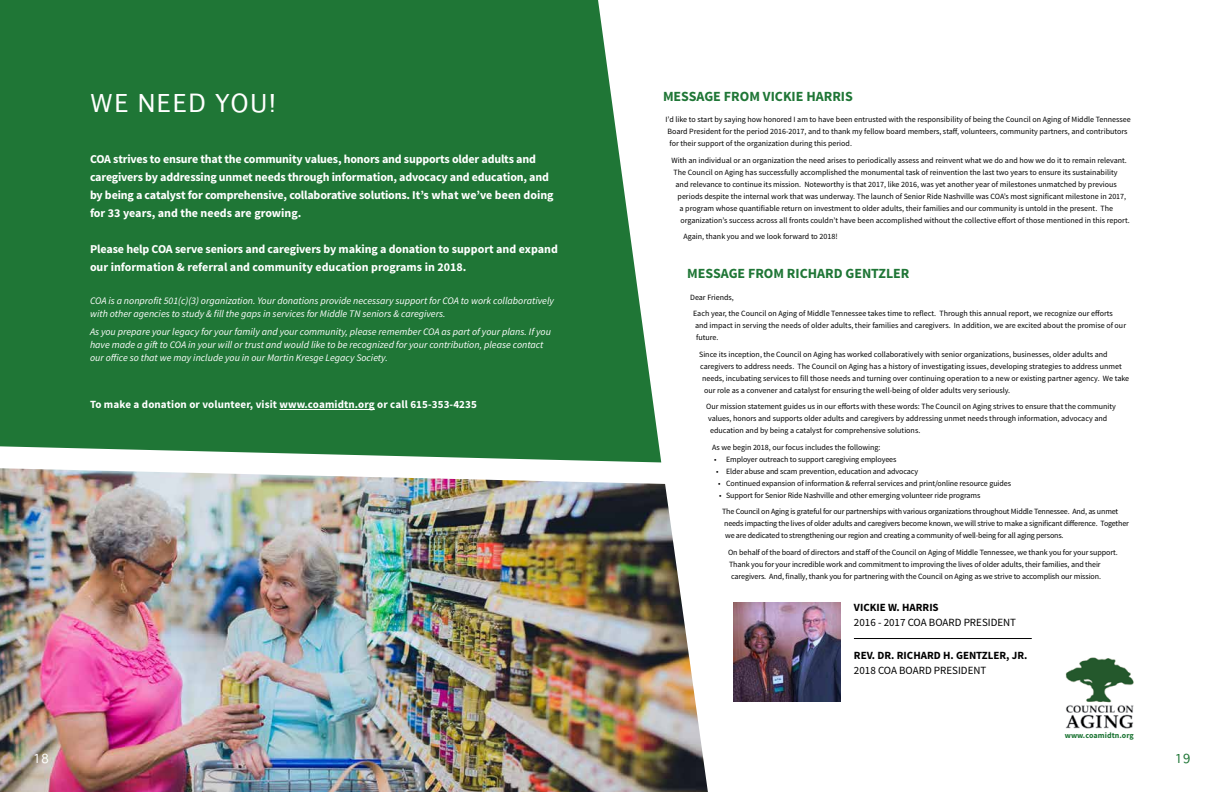
<style>
.page{position:relative;width:1224px;height:792px;background:#fff}
.page>*{position:absolute;margin:0;border:0;box-sizing:border-box;transform-origin:0 0}
.t1{font:24px "Sathu";letter-spacing:.085em;color:#fff}
.t2{font:700 14px "Source Sans Pro";color:#1f7636}
.t3{font:700 12px/18px "Source Sans Pro";letter-spacing:-.015em;color:#fff}
.t4{font:12px "Sathu";color:#1f7636}
.t5{font:12px "Sathu";color:#fff}
.t6{font:700 11px "Source Sans Pro";letter-spacing:.01em;color:#fff}
.t7{font:11px "Source Sans Pro";color:#000}
.t8{font:700 11px "Source Sans Pro";color:#000}
.t9{font:italic 10px/13px "Source Sans Pro";color:#fff}
.t10{font:8px/12px "Source Sans Pro";color:#000}
.t11{font:8px/16.5px "Source Sans Pro";letter-spacing:-.02em;color:#000}
.t12{font:700 8px "Source Sans Pro";letter-spacing:.01em;color:#1f7636}
</style>
<div class="page">
<img style="left:0;top:468px;width:708px;height:324px">
<div style="left:0;top:0;width:661px;height:462px;background:#1f7636"></div>
<hr style="left:280px;top:409px;width:95px;height:1px;background:#fff">
<img style="left:1065px;top:657px;width:69px;height:72px">
<img style="left:734px;top:603px;width:106px;height:98px">
<hr style="left:854px;top:638px;width:178px;height:1px;background:#000">
<h1 class="t1" style="left:90px;top:83px;width:188px">WE NEED YOU!</h1>
<p class="t3" style="left:90px;top:150px;width:465px">COA strives to ensure that the community values, honors and supports older adults and caregivers by addressing unmet needs through information, advocacy and education, and by being a catalyst for comprehensive, collaborative solutions. It’s what we’ve been doing for 33 years, and the needs are growing.</p>
<h3 class="t3" style="left:90px;top:240px;width:469px">Please help COA serve seniors and caregivers by making a donation to support and expand our information &amp; referral and community education programs in 2018.</h3>
<p class="t9" style="left:90px;top:295px;width:465px">COA is a nonprofit 501(c)(3) organization. Your donations provide necessary support for COA to work collaboratively with other agencies to study &amp; fill the gaps in services for Middle TN seniors &amp; caregivers.</p>
<p class="t9" style="left:90px;top:325px;width:463px">As you prepare your legacy for your family and your community, please remember COA as part of your plans. If you have made a gift to COA in your will or trust and would like to be recognized for your contribution, please contact our office so that we may include you in our Martin Kresge Legacy Society.</p>
<h3 class="t6" style="left:90px;top:398px;width:388px">To make a donation or volunteer, visit www.coamidtn.org or call 615-353-4235</h3>
<h3 class="t5" style="left:33px;top:748px;width:17px">18</h3>
<h2 class="t2" style="left:663px;top:87px;width:191px">MESSAGE FROM VICKIE HARRIS</h2>
<p class="t10" style="left:666px;top:114px;width:467px">I’d like to start by saying how honored I am to have been entrusted with the responsibility of being the Council on Aging of Middle Tennessee<br>Board President for the period 2016-2017, and to thank my fellow board members, staff, volunteers, community partners, and contributors for their support of the organization during this period.</p>
<p class="t10" style="left:672px;top:154px;width:457px">With an individual or an organization the need arises to periodically assess and reinvent what we do and how we do it to remain relevant.</p>
<p class="t10" style="left:674px;top:166px;width:445px">The Council on Aging has successfully accomplished the monumental task of reinvention the last two years to ensure its sustainability</p>
<p class="t10" style="left:676px;top:178px;width:443px">and relevance to continue its mission. Noteworthy is that 2017, like 2016, was yet another year of milestones unmatched by previous</p>
<p class="t10" style="left:678px;top:190px;width:450px">periods despite the internal work that was underway. The launch of Senior Ride Nashville was COA’s most significant milestone in 2017,</p>
<p class="t10" style="left:680px;top:202px;width:435px">a program whose quantifiable return on investment to older adults, their families and our community is untold in the present. The</p>
<p class="t10" style="left:681px;top:214px;width:451px">organization’s success across all fronts couldn’t have been accomplished without the collective effort of those mentioned in this report.</p>
<p class="t10" style="left:684px;top:231px;width:156px">Again, thank you and we look forward to 2018!</p>
<h2 class="t2" style="left:687px;top:265px;width:224px">MESSAGE FROM RICHARD GENTZLER</h2>
<p class="t10" style="left:693px;top:289px;width:421px;line-height:16.5px;text-indent:-3px">Dear Friends,<br>Each year, the Council on Aging of Middle Tennessee takes time to reflect. Through this annual report, we recognize our efforts</p>
<p class="t10" style="left:695px;top:320px;width:433px">and impact in serving the needs of older adults, their families and caregivers. In addition, we are excited about the promise of our future.</p>
<p class="t10" style="left:699px;top:348px;width:410px">Since its inception, the Council on Aging has worked collaboratively with senior organizations, businesses, older adults and</p>
<p class="t10" style="left:700px;top:360px;width:423px">caregivers to address needs. The Council on Aging has a history of investigating issues, developing strategies to address unmet</p>
<p class="t10" style="left:702px;top:372px;width:429px">needs, incubating services to fill those needs and turning over continuing operation to a new or existing partner agency. We take</p>
<p class="t10" style="left:704px;top:384px;width:308px">our role as a convener and catalyst for ensuring the well-being of older adults very seriously.</p>
<p class="t10" style="left:706px;top:401px;width:411px">Our mission statement guides us in our efforts with these words: The Council on Aging strives to ensure that the community values, honors and supports older adults and caregivers by addressing unmet needs through information, advocacy and education and by being a catalyst for comprehensive solutions.</p>
<p class="t10" style="left:712px;top:441px;width:170px">As we begin 2018, our focus includes the following:</p>
<p class="t10" style="left:714px;top:453px;width:184px">• Employer outreach to support caregiving employees</p>
<p class="t10" style="left:716px;top:465px;width:204px">• Elder abuse and scam prevention, education and advocacy</p>
<p class="t10" style="left:718px;top:477px;width:294px">• Continued expansion of information &amp; referral services and print/online resource guides</p>
<p class="t11" style="left:722px;top:487px;width:398px;text-indent:-3px">• Support for Senior Ride Nashville and other emerging volunteer ride programs<br>The Council on Aging is grateful for our partnerships with various organizations throughout Middle Tennessee. And, as unmet</p>
<p class="t11" style="left:724px;top:518px;width:406px;line-height:12px">needs impacting the lives of older adults and caregivers become known, we will strive to make a significant difference. Together we are dedicated to strengthening our region and creating a community of well-being for all aging persons.</p>
<p class="t10" style="left:728px;top:546px;width:391px">On behalf of the board of directors and staff of the Council on Aging of Middle Tennessee, we thank you for your support.<br>Thank you for your incredible work and commitment to improving the lives of older adults, their families, and their caregivers. And, finally, thank you for partnering with the Council on Aging as we strive to accomplish our mission.</p>
<h3 class="t8" style="left:854px;top:601px;width:86px">VICKIE W. HARRIS</h3>
<h3 class="t7" style="left:854px;top:616px;width:164px">2016 - 2017 COA BOARD PRESIDENT</h3>
<h3 class="t8" style="left:854px;top:648px;width:175px">REV. DR. RICHARD H. GENTZLER, JR.</h3>
<h3 class="t7" style="left:854px;top:663px;width:134px">2018 COA BOARD PRESIDENT</h3>
<p class="t12" style="left:1065px;top:730px;width:71px">www.coamidtn.org</p>
<h3 class="t4" style="left:1175px;top:748px;width:17px">19</h3>
</div>
